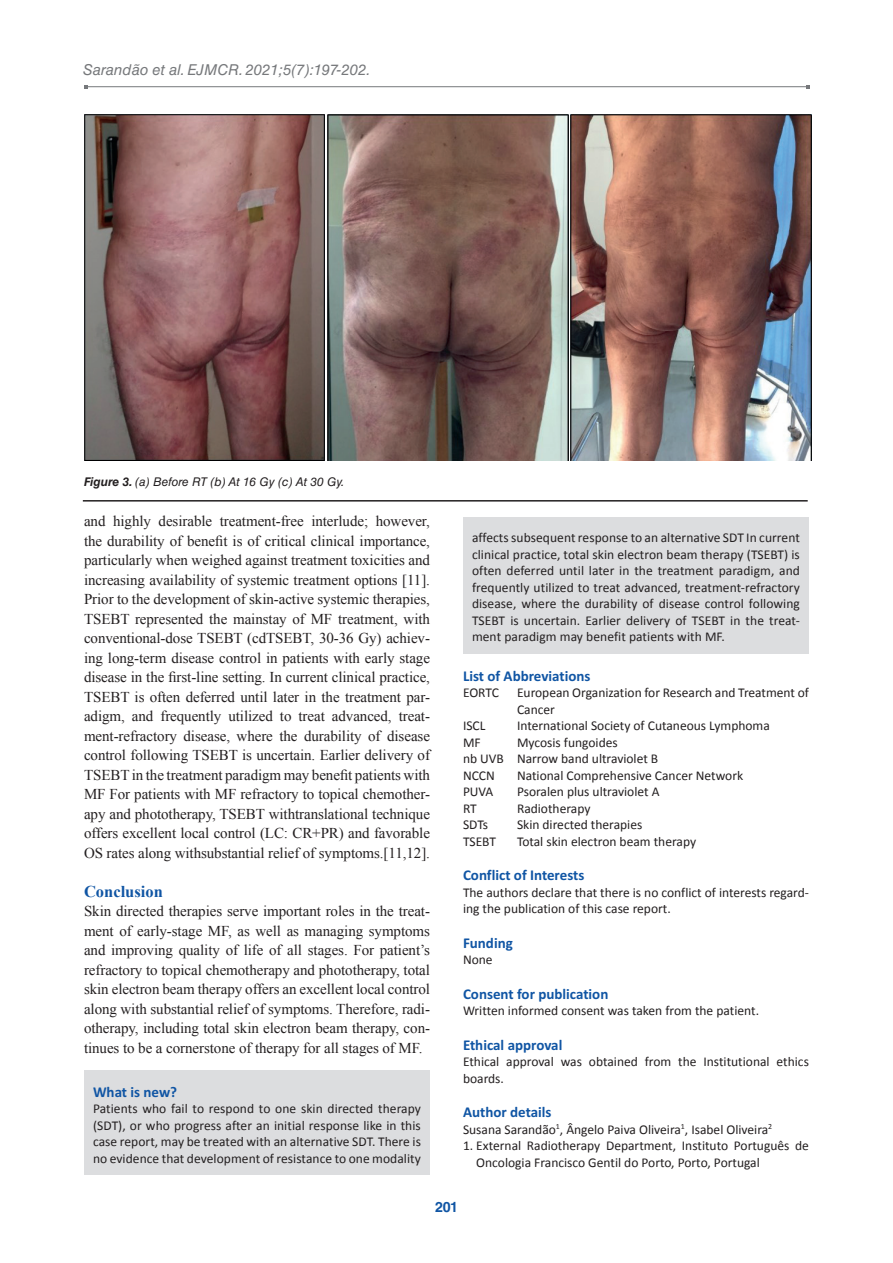
<style>
.page{position:relative;width:893px;height:1263px;background:#fff}
.page>*{position:absolute;margin:0;border:0;box-sizing:border-box;transform-origin:0 0}
.t1{font:700 16.5px "Times New Roman";color:#1055a4}
.t2{font:15px/19.5px "Times New Roman";letter-spacing:-.005em;color:#231f20;text-align:justify}
.t3{font:700 15px "Calibri";color:#1055a4}
.t4{font:italic 15px "Helvetica LT Std";color:#76787b}
.t5{font:700 14.25px "Helvetica LT Std";color:#1055a4}
.t6{font:13.5px/16.5px "Calibri";color:#231f20}
.t7{font:italic 12px "Helvetica LT Std";color:#231f20}
.s1{font-weight:700}
</style>
<div class="page">
<hr style="left:86px;top:86px;width:721px;height:1px;background:#76787b">
<img style="left:84px;top:114px;width:241px;height:346px">
<img style="left:328px;top:114px;width:240px;height:346px">
<img style="left:571px;top:114px;width:240px;height:346px">
<hr style="left:83px;top:500px;width:725px;height:2px;background:#231f20">
<div style="left:84px;top:1070px;width:346px;height:104px;background:#dcdddf"></div>
<div style="left:463px;top:517px;width:346px;height:136px;background:#dcdddf"></div>
<p class="t4" style="left:83px;top:61px;width:289px">Sarandão et al. EJMCR. 2021;5(7):197-202.</p>
<p class="t7" style="left:84px;top:475px;width:262px"><span class="s1">Figure 3.</span> (a) Before RT (b) At 16 Gy (c) At 30 Gy.</p>
<p class="t2" style="left:84px;top:511px;width:348px">and highly desirable treatment-free interlude; however, the durability of benefit is of critical clinical importance, particularly when weighed against treatment toxicities and increasing availability of systemic treatment options [11].<br>Prior to the development of skin-active systemic therapies, TSEBT represented the mainstay of MF treatment, with conventional-dose TSEBT (cdTSEBT, 30-36 Gy) achiev&shy;ing long-term disease control in patients with early stage disease in the first-line setting. In current clinical practice, TSEBT is often deferred until later in the treatment par&shy;adigm, and frequently utilized to treat advanced, treat&shy;ment-refractory disease, where the durability of disease control following TSEBT is uncertain. Earlier delivery of TSEBT in the treatment paradigm may benefit patients with MF For patients with MF refractory to topical chemother&shy;apy and phototherapy, TSEBT withtranslational technique offers excellent local control (LC: CR+PR) and favorable OS rates along withsubstantial relief of symptoms.[11,12].</p>
<p class="t1" style="left:84px;top:880px;width:80px">Conclusion</p>
<p class="t2" style="left:84px;top:901px;width:348px">Skin directed therapies serve important roles in the treat&shy;ment of early-stage MF, as well as managing symptoms and improving quality of life of all stages. For patient’s refractory to topical chemotherapy and phototherapy, total skin electron beam therapy offers an excellent local control along with substantial relief of symptoms. Therefore, radi&shy;otherapy, including total skin electron beam therapy, con&shy;tinues to be a cornerstone of therapy for all stages of MF.</p>
<p class="t3" style="left:93px;top:1082px;width:86px">What is new?</p>
<p class="t6" style="left:93px;top:1100px;width:329px;text-align:justify">Patients who fail to respond to one skin directed therapy (SDT), or who progress after an initial response like in this case report, may be treated with an alternative SDT. There is no evidence that development of resistance to one modality</p>
<p class="t6" style="left:472px;top:529px;width:329px;text-align:justify">affects subsequent response to an alternative SDT In current clinical practice, total skin electron beam therapy (TSEBT) is often deferred until later in the treatment paradigm, and frequently utilized to treat advanced, treatment-refractory disease, where the durability of disease control following TSEBT is uncertain. Earlier delivery of TSEBT in the treat&shy;ment paradigm may benefit patients with MF.</p>
<p class="t3" style="left:463px;top:667px;width:129px">List of Abbreviations</p>
<p class="t6" style="left:463px;top:684px;width:38px">EORTC</p>
<p class="t6" style="left:517px;top:684px;width:293px">European Organization for Research and Treatment of<br>Cancer</p>
<p class="t6" style="left:463px;top:717px;width:24px">ISCL</p>
<p class="t6" style="left:517px;top:717px;width:254px">International Society of Cutaneous Lymphoma</p>
<p class="t6" style="left:463px;top:733px;width:19px">MF</p>
<p class="t6" style="left:463px;top:733px;width:197px;text-indent:54px">Mycosis fungoides<br>nb UVB Narrow band ultraviolet B<br>NCCN</p>
<p class="t6" style="left:517px;top:766px;width:228px">National Comprehensive Cancer Network</p>
<p class="t6" style="left:463px;top:783px;width:32px">PUVA</p>
<p class="t6" style="left:517px;top:783px;width:144px">Psoralen plus ultraviolet A</p>
<p class="t6" style="left:463px;top:799px;width:15px">RT</p>
<p class="t6" style="left:517px;top:799px;width:75px">Radiotherapy</p>
<p class="t6" style="left:463px;top:816px;width:27px">SDTs</p>
<p class="t6" style="left:517px;top:816px;width:127px">Skin directed therapies</p>
<p class="t6" style="left:463px;top:832px;width:34px">TSEBT</p>
<p class="t6" style="left:517px;top:832px;width:181px">Total skin electron beam therapy</p>
<p class="t3" style="left:463px;top:866px;width:123px">Conflict of Interests</p>
<p class="t6" style="left:463px;top:883px;width:347px">The authors declare that there is no conflict of interests regard&shy;ing the publication of this case report.</p>
<p class="t3" style="left:463px;top:934px;width:51px">Funding</p>
<p class="t6" style="left:463px;top:951px;width:31px">None</p>
<p class="t3" style="left:463px;top:985px;width:147px">Consent for publication</p>
<p class="t6" style="left:463px;top:1002px;width:298px">Written informed consent was taken from the patient.</p>
<p class="t3" style="left:463px;top:1036px;width:101px">Ethical approval</p>
<p class="t6" style="left:463px;top:1053px;width:347px">Ethical approval was obtained from the Institutional ethics boards.</p>
<p class="t3" style="left:463px;top:1103px;width:90px">Author details</p>
<p class="t6" style="left:463px;top:1120px;width:311px">Susana Sarandão<sup>1</sup>, Ângelo Paiva Oliveira<sup>1</sup>, Isabel Oliveira<sup>2</sup></p>
<p class="t6" style="left:476px;top:1137px;width:334px;text-indent:-13px">1. External Radiotherapy Department, Instituto Português de<br>Oncologia Francisco Gentil do Porto, Porto, Portugal</p>
<p class="t5" style="left:435px;top:1198px;width:24px">201</p>
</div>
